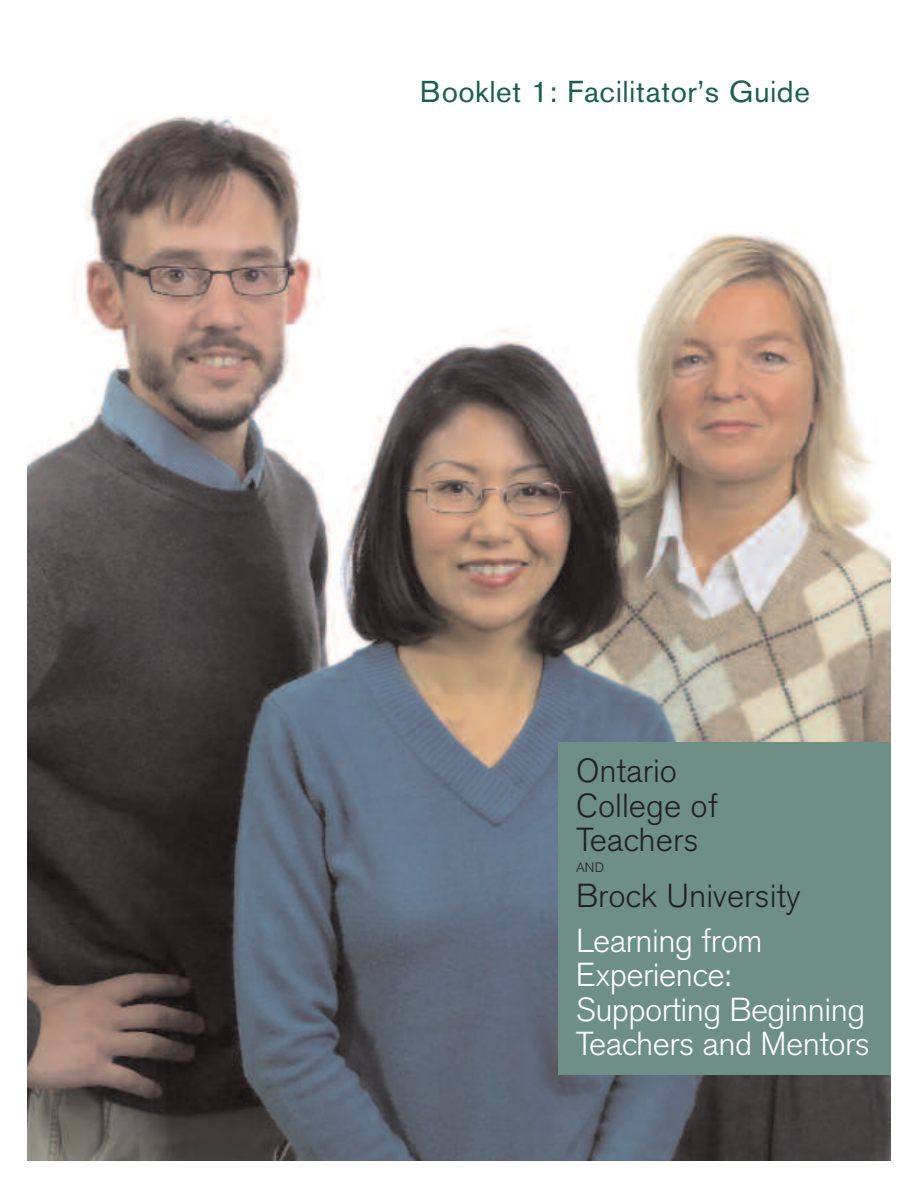
<style>
.page{position:relative;width:918px;height:1188px;background:#fff}
.page>*{position:absolute;margin:0;border:0;box-sizing:border-box;transform-origin:0 0}
.t1{font:300 33px/34.5px "Akzidenz Grotesk Pro";letter-spacing:-.015em;color:#fff}
.t2{font:300 33px/34.5px "Akzidenz Grotesk Pro";color:#231f20}
.t3{font:30px "Akzidenz Grotesk BE";letter-spacing:.015em;color:#1b5f52}
.t4{font:300 13.5px "Akzidenz Grotesk Pro";color:#231f20}
</style>
<div class="page">
<img style="left:27px;top:115px;width:864px;height:1046px">
<div style="left:558px;top:742px;width:333px;height:334px;background:#6e8f86"></div>
<p class="t3" style="left:420px;top:81px;width:392px">Booklet 1: Facilitator’s Guide</p>
<p class="t2" style="left:576px;top:756px;width:144px">Ontario<br>College of<br>Teachers</p>
<p class="t4" style="left:576px;top:862px;width:30px">AND</p>
<p class="t2" style="left:576px;top:881px;width:226px">Brock University</p>
<p class="t1" style="left:576px;top:926px;width:295px">Learning from<br>Experience:<br>Supporting Beginning<br>Teachers and Mentors</p>
</div>
